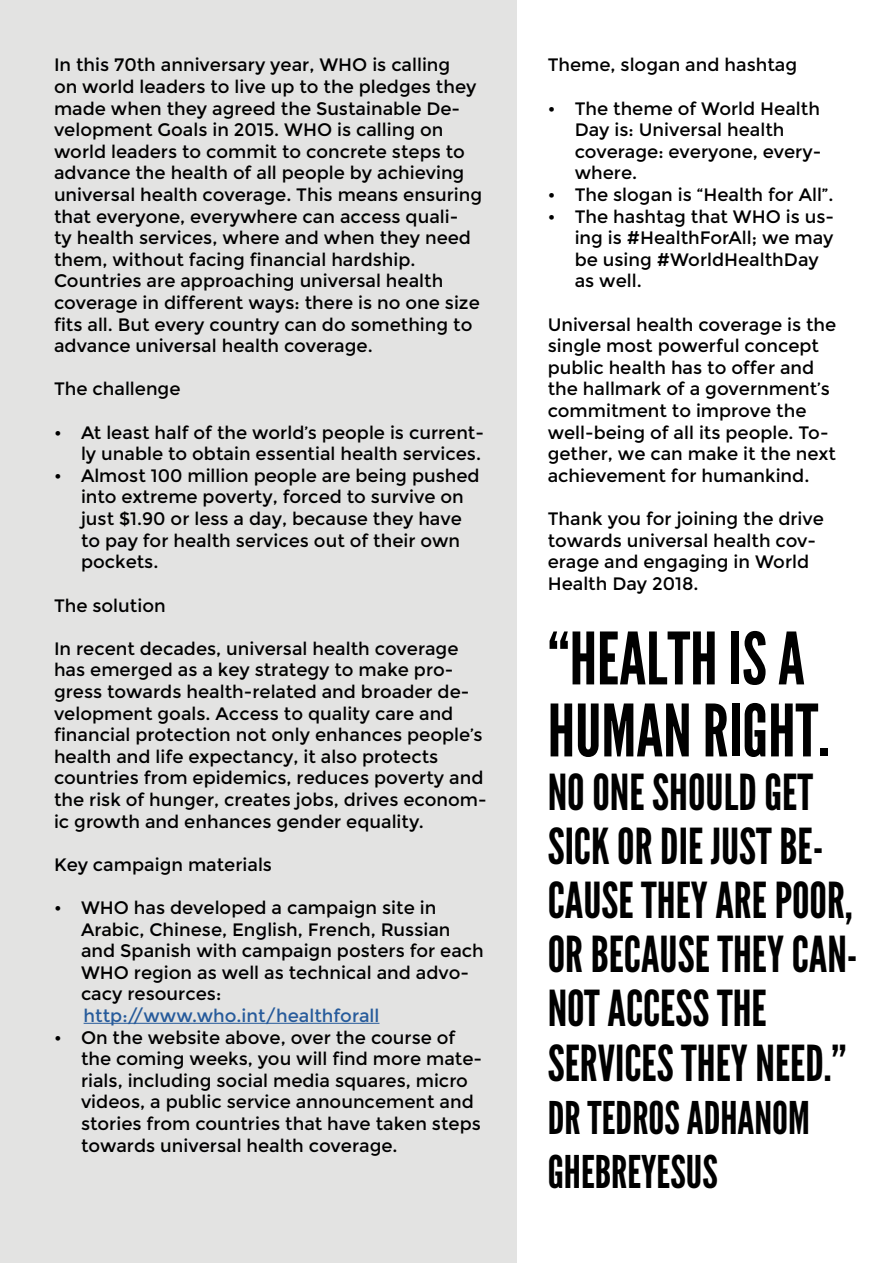
<style>
.page{position:relative;width:893px;height:1263px;background:#fff}
.page>*{position:absolute;margin:0;border:0;box-sizing:border-box;transform-origin:0 0}
.t1{font:72px/72px "League Gothic";color:#000}
.t2{font:49.5px/54px "League Gothic";color:#000}
.t3{font:45px/54px "League Gothic";color:#000}
.t4{font:18px/21.6px "Montserrat";color:#000}
.t5{font:18px "Montserrat";color:#275b9b}
</style>
<div class="page">
<div style="left:0;top:0;width:517px;height:1263px;background:#e3e3e2"></div>
<hr style="left:84px;top:1023px;width:295px;height:1px;background:#275b9b">
<p class="t4" style="left:54px;top:54px;width:430px">In this 70th anniversary year, WHO is calling<br>on world leaders to live up to the pledges they made when they agreed the Sustainable De&shy;velopment Goals in 2015. WHO is calling on world leaders to commit to concrete steps to advance the health of all people by achieving universal health coverage. This means ensuring that everyone, everywhere can access quali-<br>ty health services, where and when they need them, without facing financial hardship.<br>Countries are approaching universal health coverage in different ways: there is no one size fits all. But every country can do something to advance universal health coverage.</p>
<p class="t4" style="left:54px;top:378px;width:128px">The challenge</p>
<p class="t4" style="left:54px;top:422px;width:431px;text-align:right">• At least half of the world’s people is current&shy;ly unable to obtain essential health services.</p>
<p class="t4" style="left:81px;top:465px;width:400px;text-indent:-27px">• Almost 100 million people are being pushed into extreme poverty, forced to survive on just $1.90 or less a day, because they have to pay for health services out of their own pockets.</p>
<p class="t4" style="left:54px;top:594px;width:113px">The solution</p>
<p class="t4" style="left:54px;top:638px;width:434px">In recent decades, universal health coverage has emerged as a key strategy to make pro&shy;gress towards health-related and broader de&shy;velopment goals. Access to quality care and financial protection not only enhances people’s health and life expectancy, it also protects countries from epidemics, reduces poverty and the risk of hunger, creates jobs, drives econom&shy;ic growth and enhances gender equality.</p>
<p class="t4" style="left:54px;top:854px;width:220px">Key campaign materials</p>
<p class="t4" style="left:81px;top:897px;width:404px;text-indent:-27px">• WHO has developed a campaign site in Arabic, Chinese, English, French, Russian and Spanish with campaign posters for each WHO region as well as technical and advo&shy;cacy resources:</p>
<p class="t5" style="left:84px;top:1005px;width:297px">http://www.who.int/healthforall</p>
<p class="t4" style="left:81px;top:1026px;width:403px;text-indent:-27px">• On the website above, over the course of the coming weeks, you will find more mate&shy;rials, including social media squares, micro videos, a public service announcement and stories from countries that have taken steps towards universal health coverage.</p>
<p class="t4" style="left:548px;top:54px;width:251px">Theme, slogan and hashtag</p>
<p class="t4" style="left:575px;top:98px;width:248px;text-indent:-27px">• The theme of World Health<br>Day is: Universal health coverage: everyone, every&shy;where.</p>
<p class="t4" style="left:548px;top:184px;width:287px">• The slogan is “Health for All”.</p>
<p class="t4" style="left:575px;top:206px;width:261px;text-indent:-27px">• The hashtag that WHO is us&shy;ing is #HealthForAll; we may be using #WorldHealthDay as well.</p>
<p class="t4" style="left:548px;top:314px;width:290px">Universal health coverage is the single most powerful concept public health has to offer and the hallmark of a government’s commitment to improve the well-being of all its people. To&shy;gether, we can make it the next achievement for humankind.</p>
<p class="t4" style="left:548px;top:508px;width:278px">Thank you for joining the drive towards universal health cov&shy;erage and engaging in World<br>Health Day 2018.</p>
<h1 class="t1" style="left:548px;top:624px;width:283px">“HEALTH IS A<br>HUMAN RIGHT.</h1>
<h2 class="t2" style="left:548px;top:767px;width:311px">NO ONE SHOULD GET<br>SICK OR DIE JUST BE-<br>CAUSE THEY ARE POOR,<br>OR BECAUSE THEY CAN-<br>NOT ACCESS THE<br>SERVICES THEY NEED.”</h2>
<h3 class="t3" style="left:548px;top:1092px;width:264px">DR TEDROS ADHANOM<br>GHEBREYESUS</h3>
</div>
